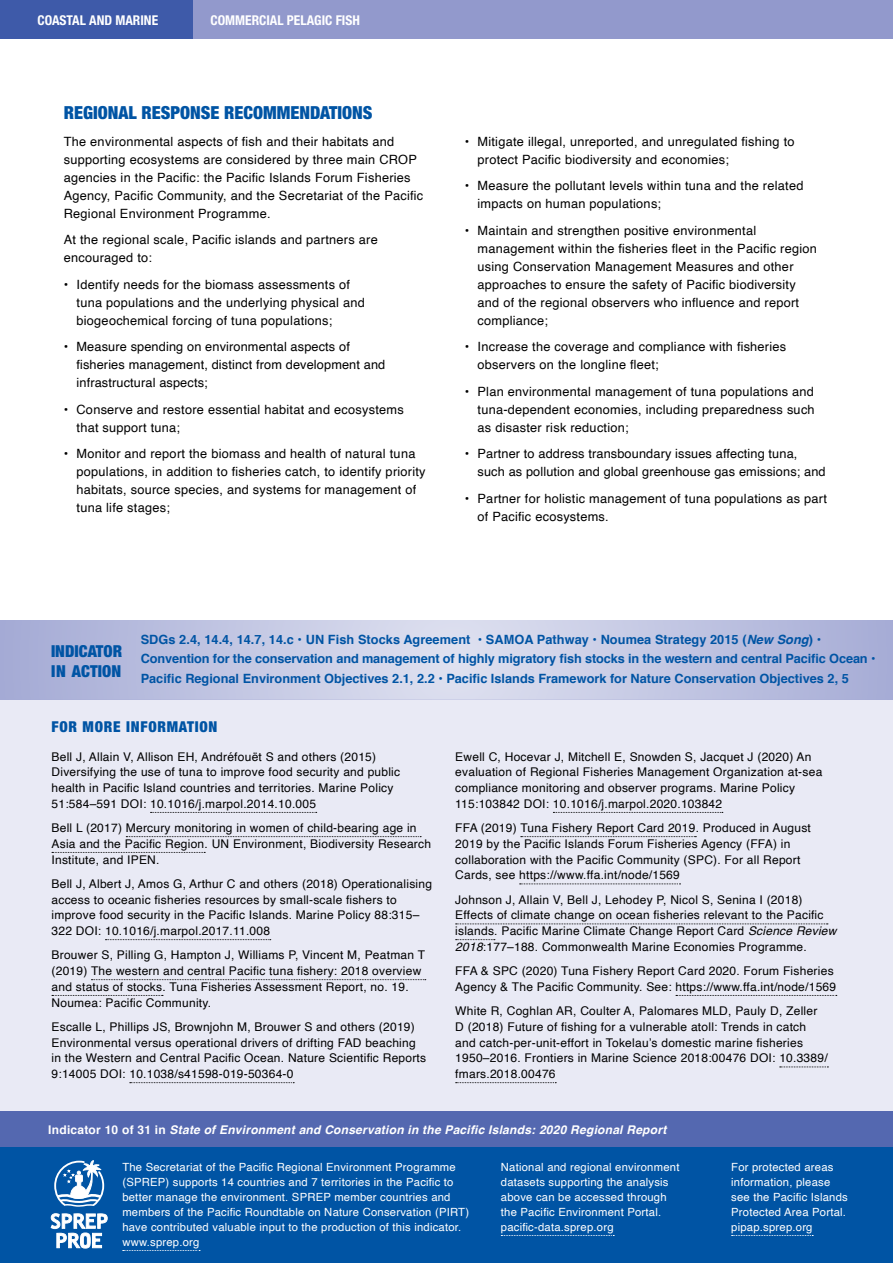
<style>
.page{position:relative;width:893px;height:1263px;background:#fff}
.page>*{position:absolute;margin:0;border:0;box-sizing:border-box;transform-origin:0 0}
.t1{font:900 condensed 18px "Helvetica Neue LT Pro";color:#0054a4}
.t2{font:900 condensed 16.5px/19.5px "Helvetica Neue LT Pro";color:#0054a4}
.t3{font:900 condensed 15px "Helvetica Neue LT Pro";letter-spacing:.05em;color:#0054a4}
.t4{font:700 condensed 13.5px "Helvetica Neue LT Pro";color:#fff}
.t5{font:12.75px/18px "Helvetica";letter-spacing:.02em;color:#000}
.t6{font:700 12.75px/19.5px "Helvetica";color:#0054a4}
.t7{font:12px/15.8px "Helvetica";letter-spacing:.02em;color:#000}
.t8{font:italic 700 12px "Helvetica";letter-spacing:.02em;color:#fff}
.t9{font:11.25px/15px "Helvetica";letter-spacing:.02em;color:#fff}
.s1{font-style:italic}
.s2{font-style:normal}
</style>
<div class="page">
<div style="left:0;top:700px;width:893px;height:414px;background:#e9eaf5"></div>
<svg style="left:0;top:620px;width:893px;height:80px;background:#c1c5e2"></svg>
<svg style="left:151px;top:812px;width:166px;height:1px"></svg>
<svg style="left:126px;top:836px;width:295px;height:1px"></svg>
<svg style="left:52px;top:852px;width:153px;height:1px"></svg>
<svg style="left:105px;top:939px;width:166px;height:1px"></svg>
<svg style="left:91px;top:979px;width:335px;height:1px"></svg>
<svg style="left:52px;top:995px;width:111px;height:1px"></svg>
<svg style="left:130px;top:1082px;width:164px;height:1px"></svg>
<svg style="left:553px;top:812px;width:170px;height:1px"></svg>
<svg style="left:521px;top:836px;width:175px;height:1px"></svg>
<svg style="left:520px;top:883px;width:160px;height:1px"></svg>
<svg style="left:456px;top:923px;width:372px;height:1px"></svg>
<svg style="left:456px;top:939px;width:39px;height:1px"></svg>
<svg style="left:676px;top:995px;width:161px;height:1px"></svg>
<svg style="left:780px;top:1066px;width:48px;height:1px"></svg>
<svg style="left:456px;top:1082px;width:100px;height:1px"></svg>
<div style="left:0;top:1111px;width:893px;height:152px;background:#5468b0"></div>
<div style="left:0;top:1147px;width:893px;height:116px;background:#0054a4"></div>
<svg style="left:51px;top:1213px;width:57px;height:35px"></svg>
<svg style="left:54px;top:1160px;width:51px;height:47px"></svg>
<svg style="left:501px;top:1235px;width:113px;height:1px"></svg>
<svg style="left:732px;top:1235px;width:81px;height:1px"></svg>
<svg style="left:123px;top:1250px;width:77px;height:1px"></svg>
<div style="left:51px;top:0;width:842px;height:38px;background:#9299cc"></div>
<div style="left:0;top:0;width:193px;height:38px;background:#3e5aa9"></div>
<p class="t4" style="left:38px;top:12px;width:122px">COASTAL AND MARINE</p>
<p class="t4" style="left:210px;top:12px;width:151px">COMMERCIAL PELAGIC FISH</p>
<h1 class="t1" style="left:64px;top:102px;width:310px">REGIONAL RESPONSE RECOMMENDATIONS</h1>
<p class="t5" style="left:64px;top:133px;width:361px">The environmental aspects of fish and their habitats and supporting ecosystems are considered by three main CROP agencies in the Pacific: the Pacific Islands Forum Fisheries Agency, Pacific Community, and the Secretariat of the Pacific Regional Environment Programme.</p>
<p class="t5" style="left:64px;top:231px;width:315px">At the regional scale, Pacific islands and partners are encouraged to:</p>
<p class="t5" style="left:77px;top:276px;width:290px;text-indent:-13px">• Identify needs for the biomass assessments of tuna populations and the underlying physical and biogeochemical forcing of tuna populations;</p>
<p class="t5" style="left:77px;top:338px;width:310px;text-indent:-13px">• Measure spending on environmental aspects of fisheries management, distinct from development and infrastructural aspects;</p>
<p class="t5" style="left:77px;top:401px;width:329px;text-indent:-13px">• Conserve and restore essential habitat and ecosystems that support tuna;</p>
<p class="t5" style="left:77px;top:445px;width:351px;text-indent:-13px">• Monitor and report the biomass and health of natural tuna populations, in addition to fisheries catch, to identify priority habitats, source species, and systems for management of tuna life stages;</p>
<p class="t5" style="left:478px;top:133px;width:319px;text-indent:-13px">• Mitigate illegal, unreported, and unregulated fishing to protect Pacific biodiversity and economies;</p>
<p class="t5" style="left:478px;top:177px;width:327px;text-indent:-13px">• Measure the pollutant levels within tuna and the related impacts on human populations;</p>
<p class="t5" style="left:478px;top:222px;width:341px;text-indent:-13px">• Maintain and strengthen positive environmental management within the fisheries fleet in the Pacific region using Conservation Management Measures and other approaches to ensure the safety of Pacific biodiversity and of the regional observers who influence and report compliance;</p>
<p class="t5" style="left:478px;top:338px;width:310px;text-indent:-13px">• Increase the coverage and compliance with fisheries observers on the longline fleet;</p>
<p class="t5" style="left:478px;top:383px;width:339px;text-align:justify;text-indent:-13px">• Plan environmental management of tuna populations and tuna-dependent economies, including preparedness such as disaster risk reduction;</p>
<p class="t5" style="left:478px;top:445px;width:350px;text-indent:-13px">• Partner to address transboundary issues affecting tuna, such as pollution and global greenhouse gas emissions; and</p>
<p class="t5" style="left:478px;top:490px;width:351px;text-indent:-13px">• Partner for holistic management of tuna populations as part of Pacific ecosystems.</p>
<h2 class="t2" style="left:51px;top:642px;width:73px">INDICATOR<br>IN ACTION</h2>
<p class="t6" style="left:141px;top:630px;width:736px">SDGs 2.4, 14.4, 14.7, 14.c • UN Fish Stocks Agreement • SAMOA Pathway • Noumea Strategy 2015 (<span class="s1">New Song</span>) •<br>Convention for the conservation and management of highly migratory fish stocks in the western and central Pacific Ocean •<br>Pacific Regional Environment Objectives 2.1, 2.2 • Pacific Islands Framework for Nature Conservation Objectives 2, 5</p>
<p class="t3" style="left:52px;top:717px;width:167px">FOR MORE INFORMATION</p>
<p class="t7" style="left:52px;top:749px;width:350px">Bell J, Allain V, Allison EH, Andréfouët S and others (2015)<br>Diversifying the use of tuna to improve food security and public health in Pacific Island countries and territories. Marine Policy 51:584–591 DOI: 10.1016/j.marpol.2014.10.005</p>
<p class="t7" style="left:52px;top:820px;width:381px">Bell L (2017) Mercury monitoring in women of child-bearing age in<br>Asia and the Pacific Region. UN Environment, Biodiversity Research<br>Institute, and IPEN.</p>
<p class="t7" style="left:52px;top:876px;width:382px">Bell J, Albert J, Amos G, Arthur C and others (2018) Operationalising access to oceanic fisheries resources by small-scale fishers to improve food security in the Pacific Islands. Marine Policy 88:315– 322 DOI: 10.1016/j.marpol.2017.11.008</p>
<p class="t7" style="left:52px;top:948px;width:375px">Brouwer S, Pilling G, Hampton J, Williams P, Vincent M, Peatman T (2019) The western and central Pacific tuna fishery: 2018 overview and status of stocks. Tuna Fisheries Assessment Report, no. 19.<br>Noumea: Pacific Community.</p>
<p class="t7" style="left:52px;top:1019px;width:376px">Escalle L, Phillips JS, Brownjohn M, Brouwer S and others (2019)<br>Environmental versus operational drivers of drifting FAD beaching in the Western and Central Pacific Ocean. Nature Scientific Reports 9:14005 DOI: 10.1038/s41598-019-50364-0</p>
<p class="t7" style="left:455px;top:749px;width:369px">Ewell C, Hocevar J, Mitchell E, Snowden S, Jacquet J (2020) An evaluation of Regional Fisheries Management Organization at-sea compliance monitoring and observer programs. Marine Policy 115:103842 DOI: 10.1016/j.marpol.2020.103842</p>
<p class="t7" style="left:455px;top:820px;width:357px">FFA (2019) Tuna Fishery Report Card 2019. Produced in August 2019 by the Pacific Islands Forum Fisheries Agency (FFA) in collaboration with the Pacific Community (SPC). For all Report Cards, see https://www.ffa.int/node/1569</p>
<p class="t7" style="left:455px;top:892px;width:383px">Johnson J, Allain V, Bell J, Lehodey P, Nicol S, Senina I (2018)<br>Effects of climate change on ocean fisheries relevant to the Pacific islands. Pacific Marine Climate Change Report Card <span class="s1">Science Review 2018</span>:177–188. Commonwealth Marine Economies Programme.</p>
<p class="t7" style="left:455px;top:963px;width:382px">FFA &amp; SPC (2020) Tuna Fishery Report Card 2020. Forum Fisheries<br>Agency &amp; The Pacific Community. See: https://www.ffa.int/node/1569</p>
<p class="t7" style="left:455px;top:1003px;width:374px">White R, Coghlan AR, Coulter A, Palomares MLD, Pauly D, Zeller D (2018) Future of fishing for a vulnerable atoll: Trends in catch and catch-per-unit-effort in Tokelau’s domestic marine fisheries 1950–2016. Frontiers in Marine Science 2018:00476 DOI: 10.3389/ fmars.2018.00476</p>
<p class="t8" style="left:48px;top:1120px;width:619px"><span class="s2">Indicator 10 of 31 in</span> State of Environment and Conservation in the Pacific Islands: 2020 Regional Report</p>
<p class="t9" style="left:501px;top:1160px;width:180px">National and regional environment datasets supporting the analysis above can be accessed through the Pacific Environment Portal. pacific-data.sprep.org</p>
<p class="t9" style="left:731px;top:1160px;width:118px">For protected areas information, please see the Pacific Islands<br>Protected Area Portal. pipap.sprep.org</p>
<p class="t9" style="left:122px;top:1160px;width:348px">The Secretariat of the Pacific Regional Environment Programme (SPREP) supports 14 countries and 7 territories in the Pacific to better manage the environment. SPREP member countries and members of the Pacific Roundtable on Nature Conservation (PIRT) have contributed valuable input to the production of this indicator. www.sprep.org</p>
</div>
